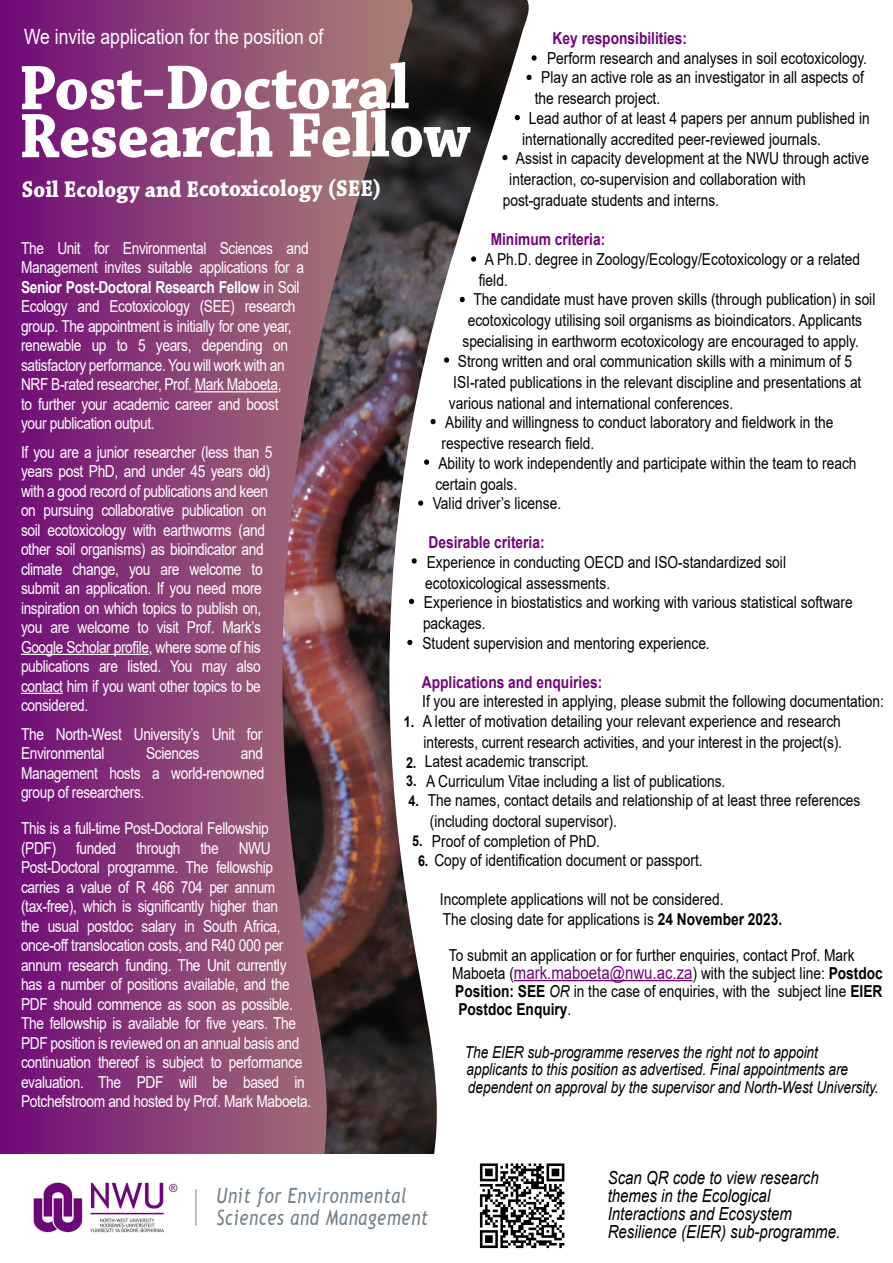
<style>
.page{position:relative;width:893px;height:1263px;background:#fff}
.page>*{position:absolute;margin:0;border:0;box-sizing:border-box;transform-origin:0 0}
.t1{font:700 66.3px/48px "Chaparral Pro";letter-spacing:-.01em;color:#fff;scale:.95 1}
.t2{font:700 24px "Chaparral Pro";letter-spacing:-.005em;color:#fff;scale:.9 1}
.t3{font:italic 21px/22.5px "Trebuchet MS";letter-spacing:.04em;color:#72808a;scale:.8 1}
.t4{font:21px "Arial";color:#fff;scale:.83 1}
.t5{font:italic 18px/18px "Arial";color:#000;scale:.83 1}
.t6{font:16.5px/19.5px "Arial";color:#000;scale:.83 1}
.t7{font:16.5px/19.5px "Arial";letter-spacing:-.025em;color:#fff;scale:.83 1}
.t8{font:italic 16.5px/16.5px "Arial";letter-spacing:-.005em;color:#000;scale:.83 1}
.t9{font:700 16.5px "Arial";color:#700577;scale:.83 1}
.t10{font:700 16.5px "Arial";color:#000;scale:.83 1}
.t11{font:700 15px/19.2px "Arial";color:#000;scale:.83 1}
.s1{font-weight:700;font-size:15px}
.s2{font-weight:700}
.s3{font-size:18px;color:#6d0578}
.s4{font-style:italic}
.s5{font-weight:400}
</style>
<div class="page">
<img style="left:415px;top:0;width:117px;height:1154px">
<svg style="left:0;top:0;width:415px;height:1154px;background:#7f3f6d"></svg>
<hr style="left:195px;top:391px;width:83px;height:1px;background:#fff">
<hr style="left:21px;top:654px;width:128px;height:1px;background:#fff">
<hr style="left:21px;top:693px;width:42px;height:1px;background:#fff">
<hr style="left:514px;top:980px;width:179px;height:1px;background:#6d0578">
<svg style="left:531px;top:55px;width:6px;height:6px"></svg>
<svg style="left:526px;top:75px;width:6px;height:5px"></svg>
<svg style="left:514px;top:115px;width:7px;height:5px"></svg>
<svg style="left:501px;top:155px;width:7px;height:5px"></svg>
<svg style="left:470px;top:256px;width:7px;height:6px"></svg>
<svg style="left:459px;top:297px;width:7px;height:5px"></svg>
<svg style="left:443px;top:357px;width:7px;height:6px"></svg>
<svg style="left:430px;top:419px;width:6px;height:5px"></svg>
<svg style="left:423px;top:459px;width:7px;height:6px"></svg>
<svg style="left:417px;top:500px;width:7px;height:6px"></svg>
<svg style="left:411px;top:558px;width:7px;height:6px"></svg>
<svg style="left:408px;top:599px;width:7px;height:5px"></svg>
<svg style="left:406px;top:640px;width:7px;height:5px"></svg>
<img style="left:479px;top:1163px;width:86px;height:86px">
<hr style="left:195px;top:1189px;width:1px;height:36px;background:#72808a">
<img style="left:33px;top:1182px;width:145px;height:51px">
<p class="t4" style="left:24px;top:22px;width:362px">We invite application for the position of</p>
<p class="t9" style="left:553px;top:27px;width:164px">Key responsibilities:</p>
<p class="t6" style="left:541px;top:48px;width:394px;text-align:center">Perform research and analyses in soil ecotoxicology.<br>Play an active role as an investigator in all aspects of</p>
<p class="t6" style="left:529px;top:88px;width:412px;text-indent:6px">the research project.<br>Lead author of at least 4 papers per annum published in</p>
<p class="t6" style="left:516px;top:129px;width:427px;text-indent:6px">internationally accredited peer-reviewed journals.<br>Assist in capacity development at the NWU through active</p>
<p class="t6" style="left:503px;top:169px;width:367px;line-height:21px;text-indent:7px">interaction, co-supervision and collaboration with post-graduate students and interns.</p>
<p class="t9" style="left:491px;top:228px;width:140px">Minimum criteria:</p>
<p class="t6" style="left:479px;top:248px;width:461px;line-height:21px;text-indent:6px">A Ph.D. degree in Zoology/Ecology/Ecotoxicology or a related field.</p>
<p class="t6" style="left:473px;top:289px;width:486px">The candidate must have proven skills (through publication) in soil</p>
<p class="t6" style="left:468px;top:310px;width:477px">ecotoxicology utilising soil organisms as bioindicators. Applicants</p>
<p class="t6" style="left:462px;top:331px;width:479px">specialising in earthworm ecotoxicology are encouraged to apply.</p>
<p class="t6" style="left:449px;top:350px;width:498px;line-height:21px;text-indent:9px">Strong written and oral communication skills with a minimum of 5<br>ISI-rated publications in the relevant discipline and presentations at various national and international conferences.</p>
<p class="t6" style="left:442px;top:412px;width:474px;line-height:21px">Ability and willingness to conduct laboratory and fieldwork in the respective research field.</p>
<p class="t6" style="left:435px;top:452px;width:509px;line-height:21px">Ability to work independently and participate within the team to reach certain goals.</p>
<p class="t6" style="left:433px;top:494px;width:156px">Valid driver’s license.</p>
<p class="t9" style="left:428px;top:531px;width:141px">Desirable criteria:</p>
<p class="t6" style="left:425px;top:551px;width:436px;line-height:21px">Experience in conducting OECD and ISO-standardized soil ecotoxicological assessments.</p>
<p class="t6" style="left:423px;top:592px;width:519px;line-height:21px">Experience in biostatistics and working with various statistical software packages.</p>
<p class="t6" style="left:422px;top:633px;width:348px">Student supervision and mentoring experience.</p>
<p class="t9" style="left:422px;top:670px;width:219px">Applications and enquiries:</p>
<p class="t6" style="left:422px;top:692px;width:558px">If you are interested in applying, please submit the following documentation:<br>A letter of motivation detailing your relevant experience and research</p>
<p class="t6" style="left:424px;top:732px;width:528px">interests, current research activities, and your interest in the project(s).<br>Latest academic transcript.<br>A Curriculum Vitae including a list of publications.<br>The names, contact details and relationship of at least three references</p>
<p class="t6" style="left:430px;top:812px;width:227px">(including doctoral supervisor).<br>Proof of completion of PhD.</p>
<p class="t6" style="left:418px;top:851px;width:344px"><span class="s1">6.</span> Copy of identification document or passport.</p>
<p class="t6" style="left:440px;top:890px;width:414px">Incomplete applications will not be considered.<br>The closing date for applications is <span class="s2">24 November 2023.</span></p>
<p class="t6" style="left:449px;top:945px;width:491px">To submit an application or for further enquiries, contact Prof. Mark</p>
<p class="t6" style="left:452px;top:963px;width:521px">Maboeta (<span class="s3">mark.maboeta@nwu.ac.za</span>) with the subject line: <span class="s2">Postdoc</span></p>
<p class="t6" style="left:455px;top:981px;width:516px"><span class="s2">Position: SEE</span> <span class="s4">OR</span> in the case of enquiries, with the subject line <span class="s2">EIER</span></p>
<p class="t10" style="left:458px;top:997px;width:138px">Postdoc Enquiry<span class="s5">.</span></p>
<p class="t8" style="left:465px;top:1044px;width:463px">The EIER sub-programme reserves the right not to appoint applicants to this position as advertised. Final appointments are</p>
<p class="t8" style="left:468px;top:1079px;width:496px">dependent on approval by the supervisor and North-West University.</p>
<h1 class="t1" style="left:19px;top:66px;width:477px">Post-Doctoral<br>Research Fellow</h1>
<h2 class="t2" style="left:22px;top:175px;width:401px">Soil Ecology and Ecotoxicology (SEE)</h2>
<p class="t7" style="left:21px;top:238px;width:348px">The Unit for Environmental Sciences and Management invites suitable applications for a <span class="s2">Senior Post-Doctoral Research Fellow</span> in Soil Ecology and Ecotoxicology (SEE) research group. The appointment is initially for one year, renewable up to 5 years, depending on satisfactory performance. You will work with an NRF B-rated researcher, Prof. Mark Maboeta,<br>to further your academic career and boost<br>your publication output.</p>
<p class="t7" style="left:21px;top:442px;width:304px">If you are a junior researcher (less than 5 years post PhD, and under 45 years old) with a good record of publications and keen on pursuing collaborative publication on soil ecotoxicology with earthworms (and other soil organisms) as bioindicator and climate change, you are welcome to submit an application. If you need more inspiration on which topics to publish on, you are welcome to visit Prof. Mark’s Google Scholar profile, where some of his publications are listed. You may also contact him if you want other topics to be considered.</p>
<p class="t7" style="left:21px;top:724px;width:292px">The North-West University’s Unit for<br>Environmental</p>
<p class="t11" style="left:404px;top:712px;width:14px">1.</p>
<p class="t11" style="left:406px;top:753px;width:17px">2.<br>3.<br>4.</p>
<p class="t11" style="left:412px;top:832px;width:14px">5.</p>
<p class="t7" style="left:146px;top:743px;width:66px">Sciences</p>
<p class="t7" style="left:21px;top:743px;width:295px;text-align:justify;text-indent:220px">and Management hosts a world-renowned group of researchers.</p>
<p class="t7" style="left:21px;top:818px;width:351px">This is a full-time Post-Doctoral Fellowship<br>(PDF) funded through the NWU Post-Doctoral programme. The fellowship carries a value of R 466 704 per annum (tax-free), which is significantly higher than<br>the usual postdoc salary in South Africa, once-off translocation costs, and R40 000 per annum research funding. The Unit currently has a number of positions available, and the PDF should commence as soon as possible.<br>The fellowship is available for five years. The PDF position is reviewed on an annual basis and continuation thereof is subject to performance evaluation. The PDF will be based in Potchefstroom and hosted by Prof. Mark Maboeta.</p>
<p class="t3" style="left:216px;top:1184px;width:266px">Unit for Environmental<br>Sciences and Management</p>
<p class="t5" style="left:608px;top:1168px;width:282px">Scan QR code to view research themes in the Ecological<br>Interactions and Ecosystem<br>Resilience (EIER) sub-programme.</p>
</div>
